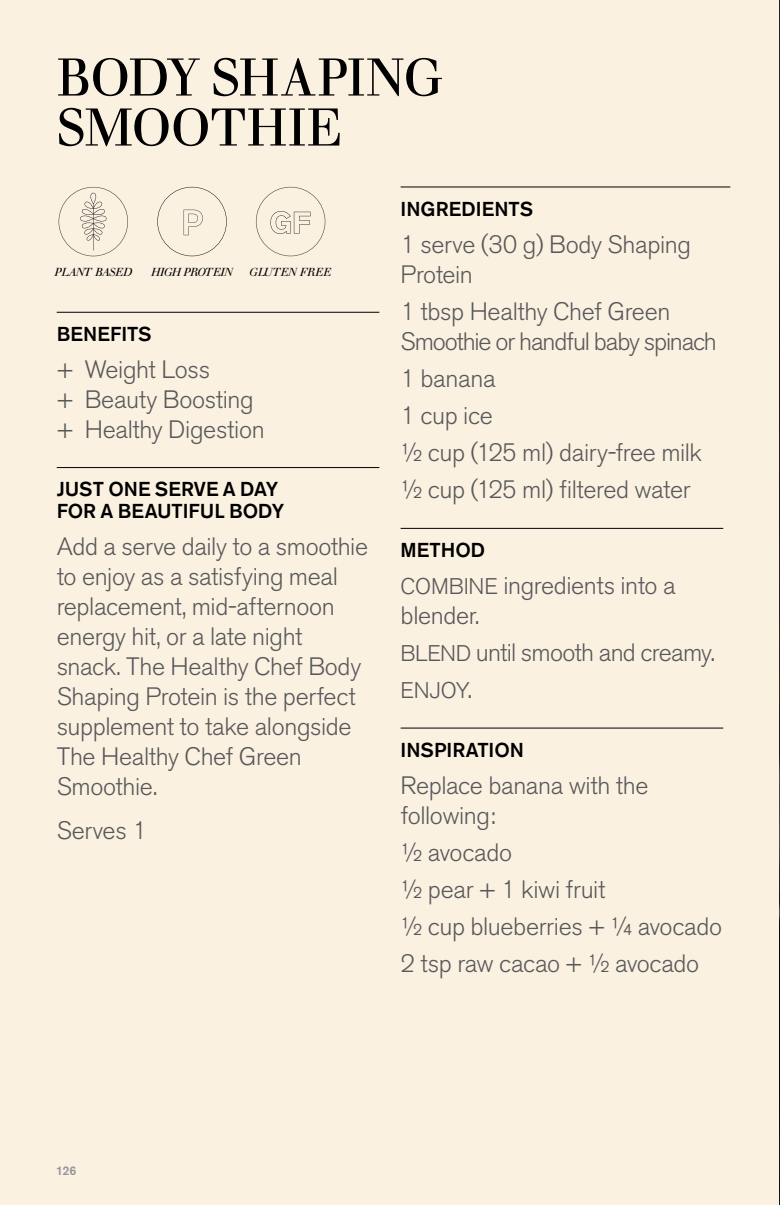
<style>
.page{position:relative;width:780px;height:1205px;background:#fbf1e1}
.page>*{position:absolute;margin:0;border:0;box-sizing:border-box;transform-origin:0 0}
.t1{font:52.5px/50px "Walbaum";letter-spacing:-.02em;color:#000}
.t2{font:300 25px/30px "Akzidenz Grotesk BE";letter-spacing:-.015em;color:#58595b}
.t3{font:300 25px/30px "Akzidenz Grotesk BE";letter-spacing:-.04em;color:#58595b}
.t4{font:300 22.5px "Akzidenz Grotesk BE";letter-spacing:-.015em;color:#58595b}
.t5{font:500 20px/21.2px "Akzidenz Grotesk BE";color:#000}
.t6{font:500 12.5px "Akzidenz Grotesk BE";color:#939598}
.t7{font:italic 11.25px "Walbaum S Si";letter-spacing:-.025em;color:#000}
.t8{font:500 7.75px "Akzidenz Grotesk BE";letter-spacing:.02em;color:#231f20}
.s1{font-size:22.5px}
.s2{font-size:25px}
</style>
<div class="page">
<svg style="left:59px;top:187px;width:69px;height:69px"></svg>
<svg style="left:157px;top:187px;width:70px;height:69px"></svg>
<svg style="left:256px;top:187px;width:69px;height:69px"></svg>
<img style="left:779px;top:0;width:1px;height:1205px">
<hr style="left:57px;top:312px;width:322px;height:1px;background:#000">
<hr style="left:57px;top:467px;width:322px;height:1px;background:#000">
<hr style="left:400px;top:187px;width:330px;height:1px;background:#000">
<hr style="left:400px;top:528px;width:323px;height:1px;background:#000">
<hr style="left:400px;top:727px;width:323px;height:1px;background:#000">
<h1 class="t1" style="left:57px;top:53px;width:388px">BODY SHAPING<br>SMOOTHIE</h1>
<p class="t8" style="left:164px;top:266px;width:57px">HIGH PROTEIN</p>
<p class="t7" style="left:250px;top:265px;width:83px">GLUTEN FREE</p>
<p class="t8" style="left:264px;top:266px;width:54px">GLUTEN FREE</p>
<p class="t7" style="left:55px;top:265px;width:79px">PLANT BASED</p>
<p class="t7" style="left:152px;top:265px;width:83px">HIGH PROTEIN</p>
<p class="t5" style="left:57px;top:323px;width:96px">BENEFITS</p>
<p class="t2" style="left:57px;top:355px;width:209px">+ Weight Loss<br>+ Beauty Boosting + Healthy Digestion</p>
<p class="t5" style="left:57px;top:478px;width:229px">JUST ONE SERVE A DAY<br>FOR A BEAUTIFUL BODY</p>
<p class="t2" style="left:57px;top:531px;width:313px">Add a serve daily to a smoothie to enjoy as a satisfying meal replacement, mid-afternoon energy hit, or a late night snack. The Healthy Chef Body<br>Shaping Protein is the perfect supplement to take alongside<br>The Healthy Chef Green<br>Smoothie.</p>
<p class="t2" style="left:57px;top:816px;width:92px">Serves 1</p>
<p class="t5" style="left:400px;top:198px;width:134px">INGREDIENTS</p>
<p class="t2" style="left:400px;top:230px;width:292px">1 serve (30 g) Body Shaping<br>Protein</p>
<p class="t3" style="left:400px;top:297px;width:318px">1 tbsp Healthy Chef Green<br>Smoothie or handful baby spinach</p>
<p class="t2" style="left:400px;top:360px;width:303px;line-height:37px">1 banana<br>1 cup ice<br>½ cup (125 ml) dairy-free milk ½ cup (125 ml) filtered water</p>
<p class="t5" style="left:400px;top:539px;width:86px">METHOD</p>
<p class="t2" style="left:400px;top:571px;width:276px"><span class="s1">COMBINE</span> ingredients into a blender.</p>
<p class="t2" style="left:400px;top:638px;width:316px"><span class="s1">BLEND</span> until smooth and creamy.</p>
<p class="t4" style="left:400px;top:678px;width:73px">ENJOY<span class="s2">.</span></p>
<p class="t5" style="left:400px;top:739px;width:125px">INSPIRATION</p>
<p class="t2" style="left:400px;top:771px;width:249px">Replace banana with the following:</p>
<p class="t2" style="left:400px;top:834px;width:323px;line-height:37px">½ avocado<br>½ pear + 1 kiwi fruit<br>½ cup blueberries + ¼ avocado<br>2 tsp raw cacao + ½ avocado</p>
<p class="t6" style="left:56px;top:1163px;width:22px">126</p>
</div>
